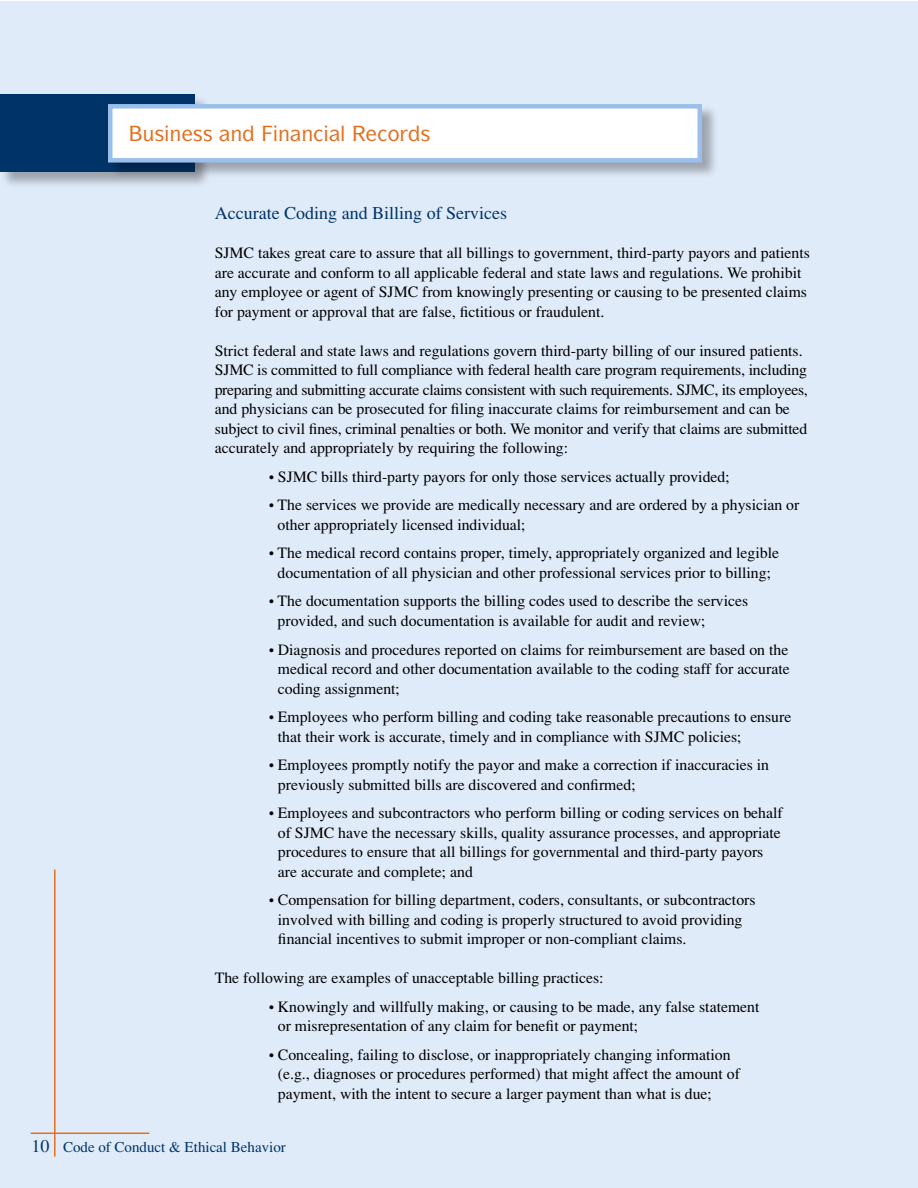
<style>
.page{position:relative;width:918px;height:1188px;background:#fff}
.page>*{position:absolute;margin:0;border:0;box-sizing:border-box;transform-origin:0 0}
.t1{font:500 21px "Symbol";color:#e36f1e}
.t2{font:18px "Times";color:#003468}
.t3{font:15.75px/19.5px "Times";color:#000}
.t4{font:15px "Times";color:#003468}
</style>
<div class="page">
<div style="left:0;top:1px;width:918px;height:1187px;background:#e0ebf9"></div>
<hr style="left:54px;top:870px;width:2px;height:287px;background:#e36f1e">
<hr style="left:31px;top:1133px;width:118px;height:1px;background:#e36f1e">
<div style="left:0;top:95px;width:211px;height:94px;background:#000;opacity:.3"></div>
<div style="left:0;top:94px;width:194px;height:78px;background:#003468"></div>
<div style="left:108px;top:104px;width:611px;height:75px;background:#000;opacity:.3"></div>
<div style="left:108px;top:104px;width:594px;height:59px;background:#fff;border:4px solid #9abfeb"></div>
<h1 class="t1" style="left:143px;top:121px;width:101px">◆▲■ ▲▲ ■</h1>
<h1 class="t1" style="left:340px;top:121px;width:92px">● □ ▲</h1>
<p class="t2" style="left:32px;top:1136px;width:19px">10</p>
<p class="t2" style="left:215px;top:203px;width:294px">Accurate Coding and Billing of Services</p>
<p class="t3" style="left:215px;top:243px;width:597px">SJMC takes great care to assure that all billings to government, third-party payors and patients are accurate and conform to all applicable federal and state laws and regulations. We prohibit any employee or agent of SJMC from knowingly presenting or causing to be presented claims for payment or approval that are false, fictitious or fraudulent.</p>
<p class="t3" style="left:215px;top:341px;width:595px">Strict federal and state laws and regulations govern third-party billing of our insured patients.<br>SJMC is committed to full compliance with federal health care program requirements, including preparing and submitting accurate claims consistent with such requirements. SJMC, its employees, and physicians can be prosecuted for filing inaccurate claims for reimbursement and can be subject to civil fines, criminal penalties or both. We monitor and verify that claims are submitted accurately and appropriately by requiring the following:</p>
<p class="t3" style="left:269px;top:467px;width:463px">• SJMC bills third-party payors for only those services actually provided;</p>
<p class="t3" style="left:278px;top:495px;width:523px;text-indent:-9px">• The services we provide are medically necessary and are ordered by a physician or other appropriately licensed individual;</p>
<p class="t3" style="left:269px;top:543px;width:512px;text-align:center">• The medical record contains proper, timely, appropriately organized and legible documentation of all physician and other professional services prior to billing;</p>
<p class="t3" style="left:278px;top:591px;width:472px;text-indent:-9px">• The documentation supports the billing codes used to describe the services provided, and such documentation is available for audit and review;</p>
<p class="t3" style="left:278px;top:639px;width:513px;text-align:justify;text-indent:-9px">• Diagnosis and procedures reported on claims for reimbursement are based on the medical record and other documentation available to the coding staff for accurate coding assignment;</p>
<p class="t3" style="left:278px;top:707px;width:515px;text-indent:-9px">• Employees who perform billing and coding take reasonable precautions to ensure that their work is accurate, timely and in compliance with SJMC policies;</p>
<p class="t3" style="left:278px;top:755px;width:493px;text-indent:-9px">• Employees promptly notify the payor and make a correction if inaccuracies in previously submitted bills are discovered and confirmed;</p>
<p class="t3" style="left:278px;top:803px;width:506px;text-indent:-9px">• Employees and subcontractors who perform billing or coding services on behalf of SJMC have the necessary skills, quality assurance processes, and appropriate procedures to ensure that all billings for governmental and third-party payors are accurate and complete; and</p>
<p class="t3" style="left:278px;top:890px;width:479px;text-indent:-9px">• Compensation for billing department, coders, consultants, or subcontractors involved with billing and coding is properly structured to avoid providing financial incentives to submit improper or non-compliant claims.</p>
<p class="t3" style="left:215px;top:968px;width:390px">The following are examples of unacceptable billing practices:</p>
<p class="t3" style="left:278px;top:996px;width:483px;text-indent:-9px">• Knowingly and willfully making, or causing to be made, any false statement or misrepresentation of any claim for benefit or payment;</p>
<p class="t3" style="left:278px;top:1044px;width:464px;text-indent:-9px">• Concealing, failing to disclose, or inappropriately changing information (e.g., diagnoses or procedures performed) that might affect the amount of payment, with the intent to secure a larger payment than what is due;</p>
<p class="t4" style="left:63px;top:1138px;width:224px">Code of Conduct &amp; Ethical Behavior</p>
</div>
